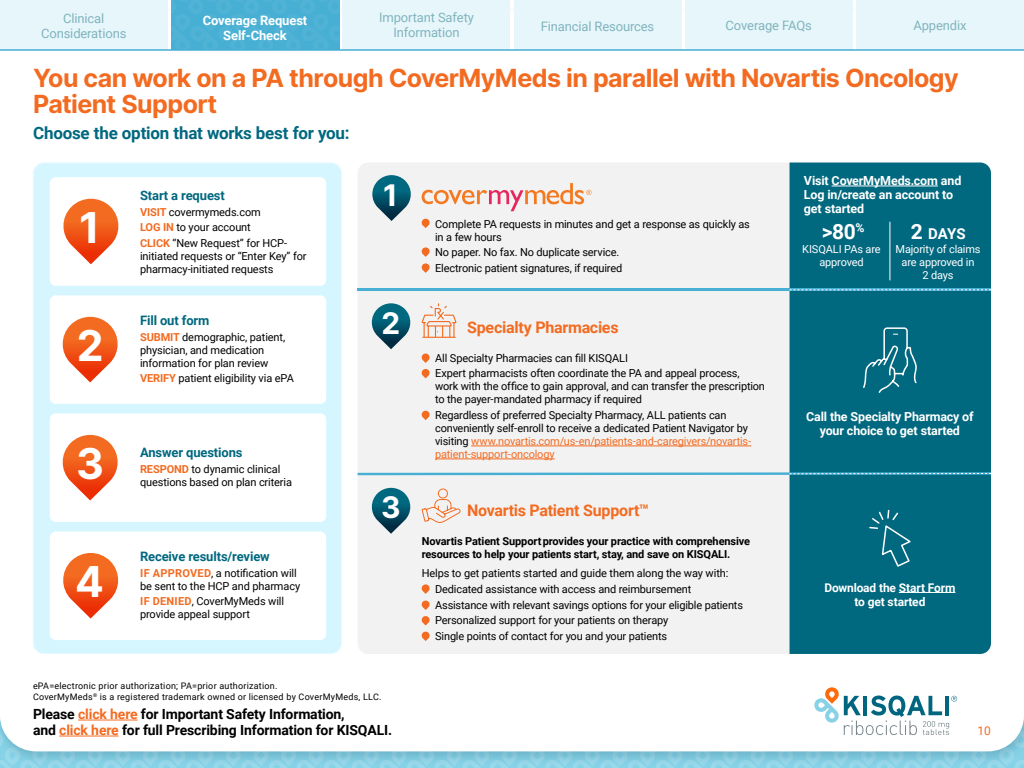
<style>
.page{position:relative;width:1024px;height:768px;background:#fff}
.page>*{position:absolute;margin:0;border:0;box-sizing:border-box;transform-origin:0 0}
.t1{font:42.5px "Inter";color:#fff}
.t2{font:29.75px "Inter";color:#fff}
.t3{font:25px/26px "Inter";letter-spacing:-.025em;color:#f36b21}
.t4{font:700 21px "Roboto";color:#fff}
.t5{font:700 17px "Roboto";letter-spacing:-.015em;color:#00687f}
.t6{font:700 16px "Roboto";letter-spacing:-.015em;color:#f36b21}
.t7{font:700 15px "Roboto";color:#fff}
.t8{font:700 14px/16px "Roboto";letter-spacing:-.01em;color:#000}
.t9{font:13px/15px "Roboto";letter-spacing:-.01em;color:#80b4bf;text-align:center}
.t10{font:700 13px "Roboto";letter-spacing:-.01em;color:#00687f}
.t11{font:700 13px/15px "Roboto";letter-spacing:-.01em;color:#fff;text-align:center}
.t12{font:700 12.5px/14px "Roboto";letter-spacing:-.015em;color:#fff;text-align:center}
.t13{font:700 12px/14px "Roboto";letter-spacing:-.015em;color:#fff;text-align:center}
.t14{font:12px "Roboto";color:#f36b21}
.t15{font:11px/13px "Roboto";letter-spacing:-.01em;color:#000}
.t16{font:700 11px/13px "Roboto";letter-spacing:-.01em;color:#000}
.t17{font:11px/13px "Roboto";letter-spacing:-.015em;color:#fff;text-align:center}
.t18{font:9px/11px "Roboto";letter-spacing:.025em;color:#000}
.s1{font-weight:700;color:#f36b21}
.s2{color:#f36b21}
.s3{font-size:21px}
</style>
<div class="page">
<svg style="left:0;top:687px;width:1024px;height:81px"></svg>
<div style="left:0;top:0;width:168px;height:50px;background:#e7f6fa"></div>
<svg style="left:171px;top:0;width:168px;height:49px;background:#4ab0d3"></svg>
<div style="left:342px;top:0;width:168px;height:49px;background:#e7f6fa"></div>
<div style="left:514px;top:0;width:168px;height:49px;background:#e7f6fa"></div>
<div style="left:685px;top:0;width:168px;height:49px;background:#e7f6fa"></div>
<div style="left:856px;top:0;width:168px;height:49px;background:#e7f6fa"></div>
<hr style="left:0;top:49px;width:1024px;height:2px;background:#46afd3">
<hr style="left:78px;top:720px;width:60px;height:1px;background:#f36b21">
<hr style="left:59px;top:736px;width:60px;height:1px;background:#f36b21">
<div style="left:33px;top:163px;width:309px;height:491px;background:#d6f6ff;border-radius:11px"></div>
<div style="left:33px;top:163px;width:309px;height:491px;border:1px solid #def8ff;border-radius:11px"></div>
<div style="left:358px;top:163px;width:633px;height:491px;background:#f2f2f2;border-radius:11px"></div>
<div style="left:790px;top:163px;width:201px;height:491px;background:#00687f"></div>
<svg style="left:862px;top:327px;width:56px;height:67px;background:#1e798e"></svg>
<hr style="left:899px;top:592px;width:56px;height:1px;background:#fff">
<svg style="left:868px;top:509px;width:45px;height:59px;background:#17758a"></svg>
<hr style="left:471px;top:446px;width:280px;height:1px;background:#f36b21">
<hr style="left:435px;top:459px;width:120px;height:1px;background:#f36b21">
<svg style="left:421px;top:353px;width:9px;height:10px"></svg>
<svg style="left:421px;top:369px;width:9px;height:9px"></svg>
<svg style="left:421px;top:410px;width:9px;height:10px"></svg>
<svg style="left:421px;top:303px;width:36px;height:35px"></svg>
<svg style="left:421px;top:584px;width:9px;height:10px"></svg>
<svg style="left:421px;top:600px;width:9px;height:10px"></svg>
<svg style="left:421px;top:616px;width:9px;height:25px"></svg>
<hr style="left:832px;top:186px;width:106px;height:1px;background:#fff">
<hr style="left:890px;top:222px;width:1px;height:58px;background:#fff">
<svg style="left:421px;top:218px;width:9px;height:10px"></svg>
<svg style="left:421px;top:247px;width:9px;height:10px"></svg>
<svg style="left:421px;top:263px;width:9px;height:10px"></svg>
<svg style="left:422px;top:183px;width:170px;height:28px"></svg>
<svg style="left:372px;top:175px;width:39px;height:33px"></svg>
<svg style="left:371px;top:303px;width:40px;height:33px"></svg>
<svg style="left:371px;top:488px;width:40px;height:32px"></svg>
<div style="left:50px;top:177px;width:276px;height:109px;background:#fff;border-radius:6px"></div>
<svg style="left:63px;top:199px;width:56px;height:46px"></svg>
<div style="left:50px;top:295px;width:276px;height:109px;background:#fff;border-radius:6px"></div>
<svg style="left:62px;top:317px;width:56px;height:46px"></svg>
<div style="left:50px;top:413px;width:276px;height:109px;background:#fff;border-radius:6px"></div>
<svg style="left:62px;top:435px;width:56px;height:46px"></svg>
<div style="left:50px;top:532px;width:276px;height:108px;background:#fff;border-radius:6px"></div>
<svg style="left:63px;top:553px;width:56px;height:46px"></svg>
<svg style="left:421px;top:488px;width:40px;height:35px"></svg>
<hr style="left:358px;top:289px;width:633px;height:2px;background:#46afd3">
<svg style="left:790px;top:290px;width:201px;height:1px"></svg>
<svg style="left:358px;top:472px;width:633px;height:3px;background:#64b8d4"></svg>
<p class="t9" style="left:41px;top:10px;width:87px">Clinical<br>Considerations</p>
<p class="t11" style="left:203px;top:12px;width:106px">Coverage Request<br>Self-Check</p>
<p class="t9" style="left:379px;top:10px;width:96px">Important Safety<br>Information</p>
<p class="t9" style="left:541px;top:18px;width:115px">Financial Resources</p>
<p class="t9" style="left:726px;top:18px;width:88px">Coverage FAQs</p>
<p class="t9" style="left:913px;top:18px;width:55px">Appendix</p>
<h3 class="t3" style="left:33px;top:65px;width:927px">You can work on a PA through CoverMyMeds in parallel with Novartis Oncology<br>Patient Support</h3>
<h3 class="t5" style="left:33px;top:121px;width:318px">Choose the option that works best for you:</h3>
<h1 class="t1" style="left:79px;top:196px;width:22px">1</h1>
<h1 class="t1" style="left:77px;top:314px;width:28px">2</h1>
<h1 class="t1" style="left:76px;top:433px;width:30px">3</h1>
<h1 class="t1" style="left:75px;top:551px;width:30px">4</h1>
<p class="t10" style="left:140px;top:186px;width:86px">Start a request</p>
<p class="t15" style="left:140px;top:204px;width:149px;line-height:15.7px"><span class="s1">VISIT</span> covermymeds.com<br><span class="s1">LOG IN</span> to your account<br><span class="s1">CLICK</span> “New Request” for HCP-</p>
<p class="t15" style="left:140px;top:249px;width:168px">initiated requests or “Enter Key” for pharmacy-initiated requests</p>
<p class="t10" style="left:140px;top:311px;width:71px">Fill out form</p>
<p class="t15" style="left:140px;top:330px;width:147px"><span class="s1">SUBMIT</span> demographic, patient, physician, and medication information for plan review</p>
<p class="t15" style="left:140px;top:371px;width:155px"><span class="s1">VERIFY</span> patient eligibility via ePA</p>
<p class="t10" style="left:140px;top:443px;width:104px">Answer questions</p>
<p class="t15" style="left:140px;top:462px;width:142px"><span class="s1">RESPOND</span> to dynamic clinical</p>
<p class="t15" style="left:140px;top:475px;width:153px">questions based on plan criteria</p>
<p class="t10" style="left:140px;top:547px;width:131px">Receive results/review</p>
<p class="t15" style="left:140px;top:566px;width:162px"><span class="s1">IF APPROVED</span>, a notification will be sent to the HCP and pharmacy</p>
<p class="t15" style="left:140px;top:595px;width:146px"><span class="s1">IF DENIED</span>, CoverMyMeds will provide appeal support</p>
<h2 class="t2" style="left:383px;top:173px;width:16px">1</h2>
<h2 class="t2" style="left:382px;top:301px;width:20px">2</h2>
<h2 class="t2" style="left:381px;top:486px;width:21px">3</h2>
<p class="t18" style="left:33px;top:680px;width:350px">ePA=electronic prior authorization; PA=prior authorization.<br>CoverMyMeds<sup>®</sup> is a registered trademark owned or licensed by CoverMyMeds, LLC.</p>
<p class="t8" style="left:33px;top:706px;width:361px">Please <span class="s2">click here</span> for Important Safety Information,<br>and <span class="s2">click here</span> for full Prescribing Information for KISQALI.</p>
<p class="t15" style="left:435px;top:217px;width:316px;text-indent:-13px"><span class="s1">•</span> Complete PA requests in minutes and get a response as quickly as in a few hours</p>
<p class="t15" style="left:422px;top:245px;width:199px"><span class="s1">•</span> No paper. No fax. No duplicate service.</p>
<p class="t15" style="left:422px;top:261px;width:202px"><span class="s1">•</span> Electronic patient signatures, if required</p>
<h3 class="t6" style="left:467px;top:316px;width:153px">Specialty Pharmacies</h3>
<p class="t15" style="left:422px;top:351px;width:208px"><span class="s1">•</span> All Specialty Pharmacies can fill KISQALI</p>
<p class="t15" style="left:435px;top:367px;width:331px;text-indent:-13px"><span class="s1">•</span> Expert pharmacists often coordinate the PA and appeal process, work with the office to gain approval, and can transfer the prescription to the payer-mandated pharmacy if required</p>
<p class="t15" style="left:435px;top:408px;width:318px;text-indent:-13px"><span class="s1">•</span> Regardless of preferred Specialty Pharmacy, ALL patients can conveniently self-enroll to receive a dedicated Patient Navigator by visiting <span class="s2">www.novartis.com/us-en/patients-and-caregivers/novartis&shy;patient-support-oncology</span></p>
<h3 class="t6" style="left:467px;top:499px;width:183px">Novartis Patient Support™</h3>
<p class="t16" style="left:422px;top:534px;width:330px">Novartis Patient Supportprovides your practice with comprehensive resources to help your patients start, stay, and save on KISQALI.</p>
<p class="t15" style="left:422px;top:566px;width:308px">Helps to get patients started and guide them along the way with:</p>
<p class="t15" style="left:422px;top:582px;width:271px"><span class="s1">•</span> Dedicated assistance with access and reimbursement</p>
<p class="t15" style="left:422px;top:598px;width:323px"><span class="s1">•</span> Assistance with relevant savings options for your eligible patients</p>
<p class="t15" style="left:422px;top:613px;width:248px"><span class="s1">•</span> Personalized support for your patients on therapy</p>
<p class="t15" style="left:422px;top:629px;width:247px"><span class="s1">•</span> Single points of contact for you and your patients</p>
<p class="t12" style="left:804px;top:173px;width:159px;text-align:left">Visit CoverMyMeds.com and<br>Log in/create an account to get started</p>
<h3 class="t4" style="left:822px;top:217px;width:44px">&gt;80<sup>%</sup></h3>
<p class="t17" style="left:802px;top:242px;width:80px">KISQALI PAs are approved</p>
<h3 class="t7" style="left:911px;top:224px;width:56px"><span class="s3">2</span> DAYS</h3>
<p class="t17" style="left:896px;top:242px;width:86px">Majority of claims are approved in<br>2 days</p>
<p class="t12" style="left:806px;top:410px;width:169px">Call the Specialty Pharmacy of your choice to get started</p>
<p class="t13" style="left:824px;top:580px;width:132px">Download the Start Form to get started</p>
<p class="t14" style="left:978px;top:722px;width:15px">10</p>
</div>
